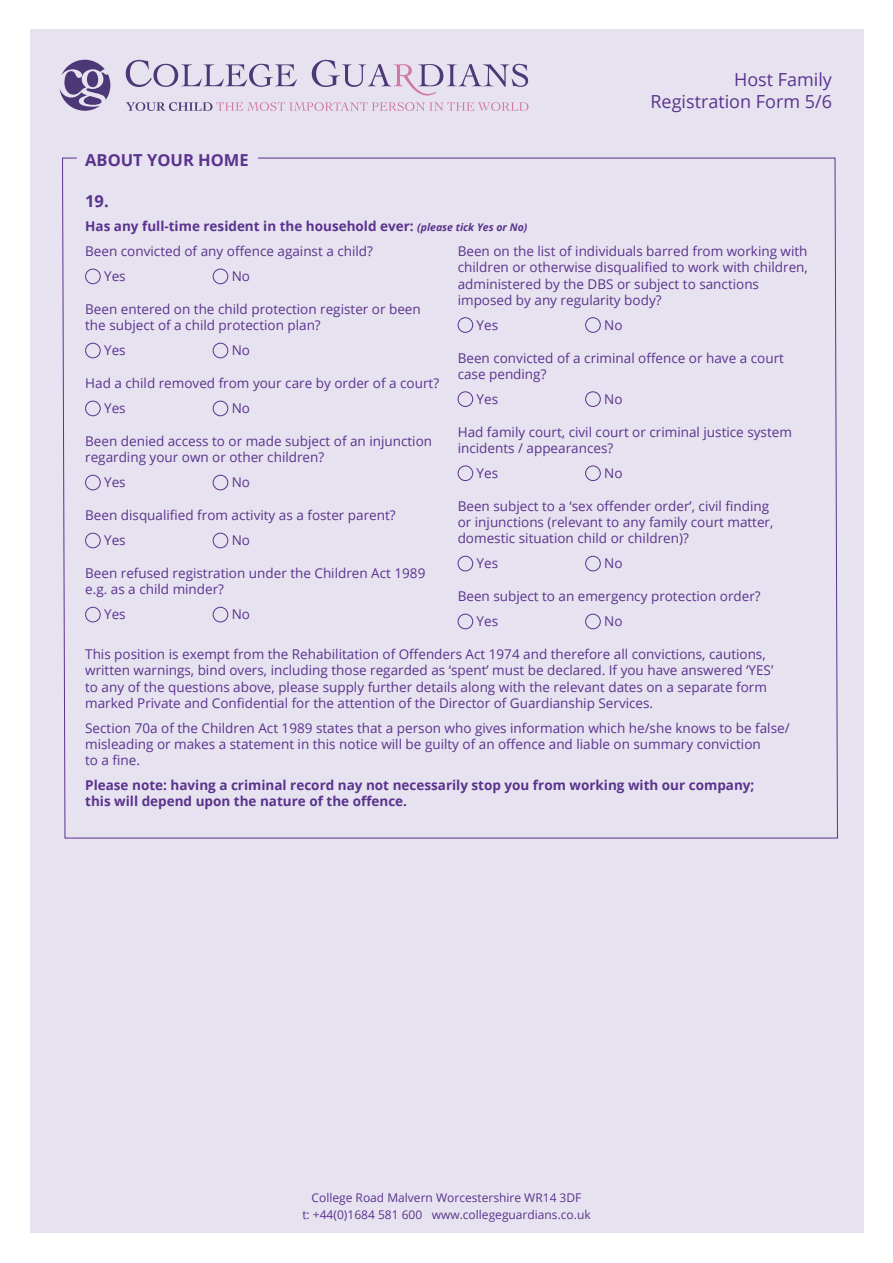
<style>
.page{position:relative;width:893px;height:1263px;background:#fff}
.page>*{position:absolute;margin:0;border:0;box-sizing:border-box;transform-origin:0 0}
.t1{font:18px/21.6px "Open Sans";color:#5a338e;text-align:right}
.t2{font:700 16.5px "Open Sans";color:#5a338e}
.t3{font:13.5px/16.2px "Open Sans";color:#5a338e}
.t4{font:700 13.5px/16.2px "Open Sans";color:#5a338e}
.t5{font:12px/16.5px "Open Sans";color:#5a338e;text-align:center}
.s1{font-style:italic;font-size:10.5px}
</style>
<div class="page">
<div style="left:30px;top:30px;width:833px;height:1203px;background:#e7e2ef"></div>
<svg style="left:60px;top:60px;width:50px;height:51px"></svg>
<svg style="left:126px;top:102px;width:402px;height:9px"></svg>
<svg style="left:126px;top:60px;width:171px;height:27px"></svg>
<svg style="left:312px;top:60px;width:216px;height:36px"></svg>
<svg style="left:62px;top:157px;width:776px;height:682px"></svg>
<div style="left:86px;top:269px;width:14px;height:15px;background:#e7e2ef;border-radius:50%"></div>
<div style="left:85px;top:269px;width:16px;height:15px;border:1px solid #5a338e;border-radius:50%"></div>
<div style="left:213px;top:269px;width:15px;height:15px;background:#e7e2ef;border-radius:50%"></div>
<div style="left:213px;top:269px;width:15px;height:15px;border:1px solid #5a338e;border-radius:50%"></div>
<div style="left:86px;top:343px;width:14px;height:15px;background:#e7e2ef;border-radius:50%"></div>
<div style="left:85px;top:343px;width:16px;height:15px;border:1px solid #5a338e;border-radius:50%"></div>
<div style="left:213px;top:343px;width:15px;height:15px;background:#e7e2ef;border-radius:50%"></div>
<div style="left:213px;top:343px;width:15px;height:15px;border:1px solid #5a338e;border-radius:50%"></div>
<div style="left:86px;top:401px;width:14px;height:15px;background:#e7e2ef;border-radius:50%"></div>
<div style="left:85px;top:401px;width:16px;height:15px;border:1px solid #5a338e;border-radius:50%"></div>
<div style="left:213px;top:401px;width:15px;height:15px;background:#e7e2ef;border-radius:50%"></div>
<div style="left:213px;top:401px;width:15px;height:15px;border:1px solid #5a338e;border-radius:50%"></div>
<div style="left:86px;top:475px;width:14px;height:15px;background:#e7e2ef;border-radius:50%"></div>
<div style="left:85px;top:475px;width:16px;height:15px;border:1px solid #5a338e;border-radius:50%"></div>
<div style="left:213px;top:475px;width:15px;height:15px;background:#e7e2ef;border-radius:50%"></div>
<div style="left:213px;top:475px;width:15px;height:15px;border:1px solid #5a338e;border-radius:50%"></div>
<div style="left:86px;top:533px;width:14px;height:15px;background:#e7e2ef;border-radius:50%"></div>
<div style="left:85px;top:533px;width:16px;height:15px;border:1px solid #5a338e;border-radius:50%"></div>
<div style="left:213px;top:533px;width:15px;height:15px;background:#e7e2ef;border-radius:50%"></div>
<div style="left:213px;top:533px;width:15px;height:15px;border:1px solid #5a338e;border-radius:50%"></div>
<div style="left:86px;top:607px;width:14px;height:15px;background:#e7e2ef;border-radius:50%"></div>
<div style="left:85px;top:607px;width:16px;height:15px;border:1px solid #5a338e;border-radius:50%"></div>
<div style="left:213px;top:607px;width:15px;height:15px;background:#e7e2ef;border-radius:50%"></div>
<div style="left:213px;top:607px;width:15px;height:15px;border:1px solid #5a338e;border-radius:50%"></div>
<div style="left:458px;top:318px;width:15px;height:14px;background:#e7e2ef;border-radius:50%"></div>
<div style="left:458px;top:317px;width:15px;height:16px;border:1px solid #5a338e;border-radius:50%"></div>
<div style="left:586px;top:318px;width:14px;height:14px;background:#e7e2ef;border-radius:50%"></div>
<div style="left:585px;top:317px;width:16px;height:16px;border:1px solid #5a338e;border-radius:50%"></div>
<div style="left:458px;top:392px;width:15px;height:14px;background:#e7e2ef;border-radius:50%"></div>
<div style="left:458px;top:391px;width:15px;height:16px;border:1px solid #5a338e;border-radius:50%"></div>
<div style="left:586px;top:392px;width:14px;height:14px;background:#e7e2ef;border-radius:50%"></div>
<div style="left:585px;top:391px;width:16px;height:16px;border:1px solid #5a338e;border-radius:50%"></div>
<div style="left:458px;top:466px;width:15px;height:15px;background:#e7e2ef;border-radius:50%"></div>
<div style="left:458px;top:465px;width:15px;height:16px;border:1px solid #5a338e;border-radius:50%"></div>
<div style="left:586px;top:466px;width:14px;height:15px;background:#e7e2ef;border-radius:50%"></div>
<div style="left:585px;top:465px;width:16px;height:16px;border:1px solid #5a338e;border-radius:50%"></div>
<div style="left:458px;top:556px;width:15px;height:15px;background:#e7e2ef;border-radius:50%"></div>
<div style="left:458px;top:556px;width:15px;height:15px;border:1px solid #5a338e;border-radius:50%"></div>
<div style="left:586px;top:556px;width:14px;height:15px;background:#e7e2ef;border-radius:50%"></div>
<div style="left:585px;top:556px;width:16px;height:15px;border:1px solid #5a338e;border-radius:50%"></div>
<div style="left:458px;top:614px;width:15px;height:15px;background:#e7e2ef;border-radius:50%"></div>
<div style="left:458px;top:614px;width:15px;height:15px;border:1px solid #5a338e;border-radius:50%"></div>
<div style="left:586px;top:614px;width:14px;height:15px;background:#e7e2ef;border-radius:50%"></div>
<div style="left:585px;top:614px;width:16px;height:15px;border:1px solid #5a338e;border-radius:50%"></div>
<h1 class="t1" style="left:650px;top:68px;width:183px">Host Family<br>Registration Form 5/6</h1>
<p class="t2" style="left:85px;top:148px;width:165px">ABOUT YOUR HOME</p>
<p class="t2" style="left:85px;top:189px;width:25px">19.</p>
<p class="t4" style="left:85px;top:218px;width:444px">Has any full-time resident in the household ever: <span class="s1">(please tick Yes or No)</span></p>
<p class="t3" style="left:85px;top:243px;width:289px">Been convicted of any offence against a child?</p>
<p class="t3" style="left:104px;top:268px;width:23px">Yes</p>
<p class="t3" style="left:232px;top:268px;width:20px">No</p>
<p class="t3" style="left:85px;top:301px;width:337px">Been entered on the child protection register or been the subject of a child protection plan?</p>
<p class="t3" style="left:104px;top:342px;width:23px">Yes</p>
<p class="t3" style="left:232px;top:342px;width:20px">No</p>
<p class="t3" style="left:104px;top:371px;width:337px;line-height:24.8px;text-indent:-19px">Had a child removed from your care by order of a court?<br>Yes</p>
<p class="t3" style="left:458px;top:243px;width:352px">Been on the list of individuals barred from working with children or otherwise disqualified to work with children, administered by the DBS or subject to sanctions imposed by any regularity body?</p>
<p class="t3" style="left:477px;top:316px;width:23px">Yes</p>
<p class="t3" style="left:604px;top:316px;width:20px">No</p>
<p class="t3" style="left:458px;top:349px;width:328px">Been convicted of a criminal offence or have a court case pending?</p>
<p class="t3" style="left:477px;top:390px;width:23px">Yes</p>
<p class="t3" style="left:604px;top:390px;width:20px">No</p>
<p class="t3" style="left:458px;top:423px;width:336px">Had family court, civil court or criminal justice system incidents / appearances?</p>
<p class="t3" style="left:477px;top:464px;width:23px">Yes</p>
<p class="t3" style="left:604px;top:464px;width:20px">No</p>
<p class="t3" style="left:458px;top:498px;width:317px">Been subject to a ‘sex offender order’, civil finding or injunctions (relevant to any family court matter, domestic situation child or children)?</p>
<p class="t3" style="left:477px;top:555px;width:23px">Yes</p>
<p class="t3" style="left:604px;top:555px;width:20px">No</p>
<p class="t3" style="left:477px;top:584px;width:286px;line-height:24.8px;text-indent:-19px">Been subject to an emergency protection order?<br>Yes</p>
<p class="t3" style="left:232px;top:400px;width:20px">No</p>
<p class="t3" style="left:85px;top:433px;width:348px">Been denied access to or made subject of an injunction regarding your own or other children?</p>
<p class="t3" style="left:104px;top:474px;width:23px">Yes</p>
<p class="t3" style="left:232px;top:474px;width:20px">No</p>
<p class="t3" style="left:104px;top:503px;width:293px;line-height:24.8px;text-indent:-19px">Been disqualified from activity as a foster parent?<br>Yes</p>
<p class="t3" style="left:232px;top:532px;width:20px">No</p>
<p class="t3" style="left:85px;top:565px;width:342px">Been refused registration under the Children Act 1989 e.g. as a child minder?</p>
<p class="t3" style="left:104px;top:606px;width:23px">Yes</p>
<p class="t3" style="left:232px;top:606px;width:20px">No</p>
<p class="t3" style="left:604px;top:613px;width:20px">No</p>
<p class="t3" style="left:85px;top:646px;width:690px">This position is exempt from the Rehabilitation of Offenders Act 1974 and therefore all convictions, cautions, written warnings, bind overs, including those regarded as ‘spent’ must be declared. If you have answered ‘YES’ to any of the questions above, please supply further details along with the relevant dates on a separate form marked Private and Confidential for the attention of the Director of Guardianship Services.</p>
<p class="t3" style="left:85px;top:719px;width:706px">Section 70a of the Children Act 1989 states that a person who gives information which he/she knows to be false/ misleading or makes a statement in this notice will be guilty of an offence and liable on summary conviction<br>to a fine.</p>
<p class="t4" style="left:85px;top:776px;width:671px">Please note: having a criminal record nay not necessarily stop you from working with our company; this will depend upon the nature of the offence.</p>
<p class="t5" style="left:302px;top:1189px;width:290px">College Road Malvern Worcestershire WR14 3DF<br>t: +44(0)1684 581 600 www.collegeguardians.co.uk</p>
</div>
